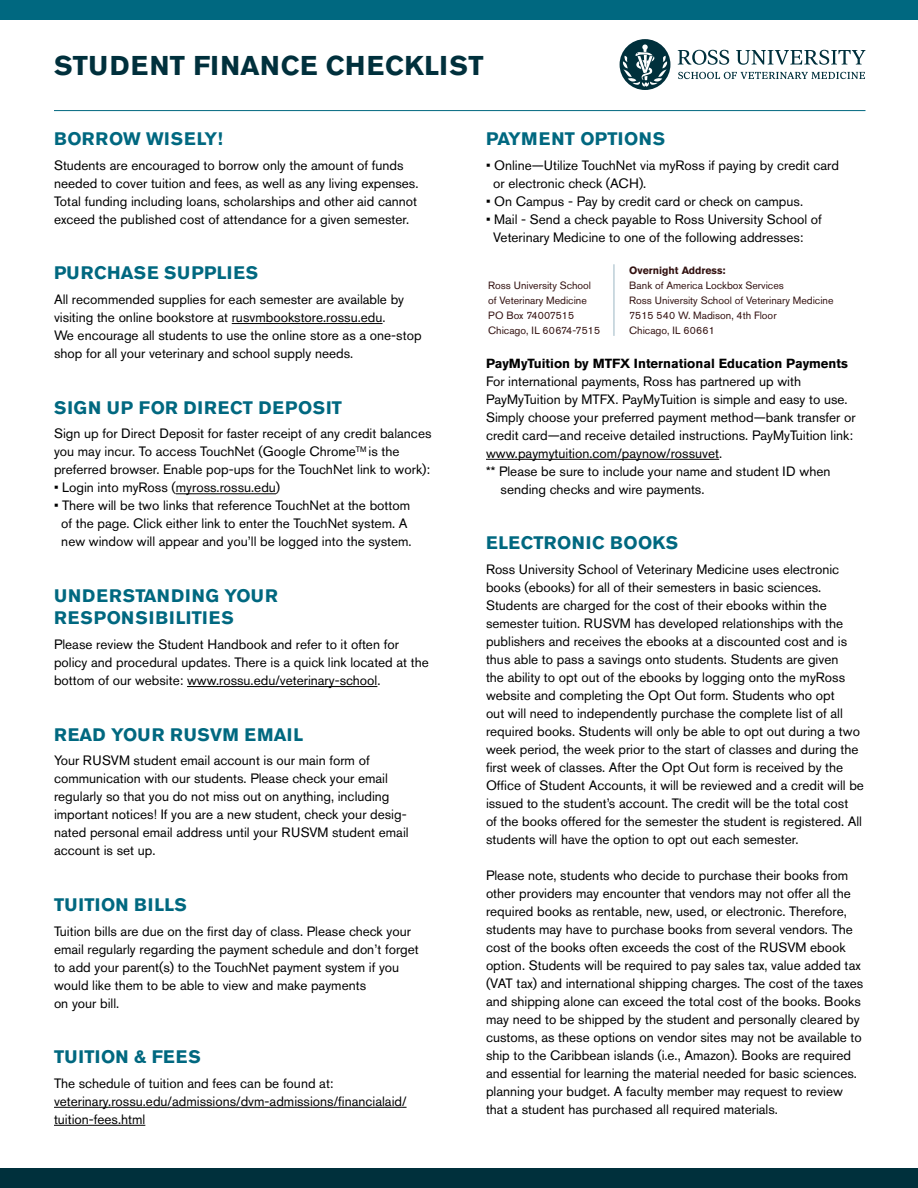
<style>
.page{position:relative;width:918px;height:1188px;background:#fff}
.page>*{position:absolute;margin:0;border:0;box-sizing:border-box;transform-origin:0 0}
.t1{font:700 27px "Akzidenz Grotesk Std";letter-spacing:.015em;color:#00303c}
.t2{font:700 18px "Akzidenz Grotesk Std";letter-spacing:.015em;color:#006880}
.t3{font:700 18px/22.5px "Akzidenz Grotesk Std";letter-spacing:.055em;color:#006880}
.t4{font:700 18px "Akzidenz Grotesk Std";letter-spacing:.035em;color:#006880}
.t5{font:13.5px/18px "Akzidenz Grotesk Std";color:#000}
.t6{font:700 13.2px "Akzidenz Grotesk Std";color:#000}
.t7{font:10.5px/15px "Akzidenz Grotesk Std";color:#331211}
.t8{font:700 10.5px "Akzidenz Grotesk Std";color:#331211}
</style>
<div class="page">
<hr style="left:232px;top:323px;width:151px;height:1px;background:#000">
<hr style="left:176px;top:493px;width:100px;height:1px;background:#000">
<hr style="left:187px;top:686px;width:190px;height:1px;background:#000">
<hr style="left:54px;top:1107px;width:353px;height:1px;background:#000">
<hr style="left:54px;top:1125px;width:91px;height:1px;background:#000">
<hr style="left:486px;top:459px;width:233px;height:1px;background:#000">
<div style="left:0;top:1169px;width:918px;height:19px;background:#00303c"></div>
<div style="left:0;top:0;width:918px;height:19px;background:#006880"></div>
<svg style="left:678px;top:50px;width:51px;height:15px"></svg>
<svg style="left:736px;top:50px;width:130px;height:15px"></svg>
<svg style="left:678px;top:72px;width:187px;height:7px"></svg>
<div style="left:620px;top:39px;width:50px;height:51px;background:#00303c;border-radius:50%"></div>
<svg style="left:623px;top:44px;width:44px;height:43px"></svg>
<hr style="left:54px;top:110px;width:812px;height:1px;background:#006880">
<hr style="left:614px;top:264px;width:1px;height:72px;background:#9bb6c4">
<h1 class="t1" style="left:54px;top:50px;width:431px">STUDENT FINANCE CHECKLIST</h1>
<h2 class="t4" style="left:54px;top:129px;width:170px">BORROW WISELY!</h2>
<p class="t5" style="left:54px;top:156px;width:366px">Students are encouraged to borrow only the amount of funds needed to cover tuition and fees, as well as any living expenses.<br>Total funding including loans, scholarships and other aid cannot exceed the published cost of attendance for a given semester.</p>
<h2 class="t4" style="left:54px;top:263px;width:206px">PURCHASE SUPPLIES</h2>
<p class="t5" style="left:54px;top:290px;width:369px">All recommended supplies for each semester are available by visiting the online bookstore at rusvmbookstore.rossu.edu.<br>We encourage all students to use the online store as a one-stop shop for all your veterinary and school supply needs.</p>
<h2 class="t3" style="left:54px;top:396px;width:290px">SIGN UP FOR DIRECT DEPOSIT</h2>
<p class="t5" style="left:54px;top:425px;width:379px">Sign up for Direct Deposit for faster receipt of any credit balances you may incur. To access TouchNet (Google Chrome<sup>TM</sup> is the preferred browser. Enable pop-ups for the TouchNet link to work):</p>
<p class="t5" style="left:54px;top:479px;width:228px">• Login into myRoss (myross.rossu.edu)</p>
<p class="t5" style="left:54px;top:497px;width:359px;text-align:center">• There will be two links that reference TouchNet at the bottom of the page. Click either link to enter the TouchNet system. A new window will appear and you’ll be logged into the system.</p>
<h2 class="t3" style="left:54px;top:584px;width:225px">UNDERSTANDING YOUR<br>RESPONSIBILITIES</h2>
<p class="t5" style="left:54px;top:635px;width:376px">Please review the Student Handbook and refer to it often for policy and procedural updates. There is a quick link located at the bottom of our website: www.rossu.edu/veterinary-school.</p>
<h2 class="t2" style="left:54px;top:724px;width:251px">READ YOUR RUSVM EMAIL</h2>
<p class="t5" style="left:54px;top:752px;width:356px">Your RUSVM student email account is our main form of communication with our students. Please check your email regularly so that you do not miss out on anything, including important notices! If you are a new student, check your desig&shy;nated personal email address until your RUSVM student email account is set up.</p>
<h2 class="t2" style="left:54px;top:894px;width:134px">TUITION BILLS</h2>
<p class="t5" style="left:54px;top:922px;width:366px">Tuition bills are due on the first day of class. Please check your email regularly regarding the payment schedule and don’t forget to add your parent(s) to the TouchNet payment system if you would like them to be able to view and make payments<br>on your bill.</p>
<h2 class="t2" style="left:54px;top:1047px;width:148px">TUITION &amp; FEES</h2>
<p class="t5" style="left:54px;top:1074px;width:354px">The schedule of tuition and fees can be found at: veterinary.rossu.edu/admissions/dvm-admissions/financialaid/ tuition-fees.html</p>
<h2 class="t2" style="left:486px;top:129px;width:181px">PAYMENT OPTIONS</h2>
<p class="t5" style="left:493px;top:156px;width:347px;text-indent:-7px">• Online—Utilize TouchNet via myRoss if paying by credit card or electronic check (ACH).</p>
<p class="t5" style="left:486px;top:192px;width:319px">• On Campus - Pay by credit card or check on campus.</p>
<p class="t5" style="left:493px;top:210px;width:330px;text-indent:-7px">• Mail - Send a check payable to Ross University School of<br>Veterinary Medicine to one of the following addresses:</p>
<p class="t7" style="left:488px;top:278px;width:113px">Ross University School of Veterinary Medicine<br>PO Box 74007515<br>Chicago, IL 60674-7515</p>
<p class="t8" style="left:629px;top:264px;width:98px">Overnight Address:</p>
<p class="t7" style="left:629px;top:278px;width:206px">Bank of America Lockbox Services<br>Ross University School of Veterinary Medicine<br>7515 540 W. Madison, 4th Floor<br>Chicago, IL 60661</p>
<p class="t6" style="left:486px;top:356px;width:364px">PayMyTuition by MTFX International Education Payments</p>
<p class="t5" style="left:486px;top:372px;width:317px">For international payments, Ross has partnered up with</p>
<p class="t5" style="left:486px;top:390px;width:363px">PayMyTuition by MTFX. PayMyTuition is simple and easy to use.</p>
<p class="t5" style="left:486px;top:408px;width:371px">Simply choose your preferred payment method—bank transfer or</p>
<p class="t5" style="left:486px;top:426px;width:369px">credit card—and receive detailed instructions. PayMyTuition link:</p>
<p class="t5" style="left:486px;top:444px;width:238px">www.paymytuition.com/paynow/rossuvet.</p>
<p class="t5" style="left:486px;top:462px;width:346px">** Please be sure to include your name and student ID when</p>
<p class="t5" style="left:501px;top:480px;width:205px">sending checks and wire payments.</p>
<h2 class="t4" style="left:486px;top:533px;width:194px">ELECTRONIC BOOKS</h2>
<p class="t5" style="left:486px;top:560px;width:380px">Ross University School of Veterinary Medicine uses electronic books (ebooks) for all of their semesters in basic sciences.<br>Students are charged for the cost of their ebooks within the semester tuition. RUSVM has developed relationships with the publishers and receives the ebooks at a discounted cost and is thus able to pass a savings onto students. Students are given<br>the ability to opt out of the ebooks by logging onto the myRoss website and completing the Opt Out form. Students who opt<br>out will need to independently purchase the complete list of all required books. Students will only be able to opt out during a two week period, the week prior to the start of classes and during the first week of classes. After the Opt Out form is received by the Office of Student Accounts, it will be reviewed and a credit will be issued to the student’s account. The credit will be the total cost<br>of the books offered for the semester the student is registered. All students will have the option to opt out each semester.</p>
<p class="t5" style="left:486px;top:866px;width:379px">Please note, students who decide to purchase their books from other providers may encounter that vendors may not offer all the required books as rentable, new, used, or electronic. Therefore, students may have to purchase books from several vendors. The cost of the books often exceeds the cost of the RUSVM ebook option. Students will be required to pay sales tax, value added tax (VAT tax) and international shipping charges. The cost of the taxes and shipping alone can exceed the total cost of the books. Books may need to be shipped by the student and personally cleared by customs, as these options on vendor sites may not be available to ship to the Caribbean islands (i.e., Amazon). Books are required and essential for learning the material needed for basic sciences. planning your budget. A faculty member may request to review that a student has purchased all required materials.</p>
</div>
